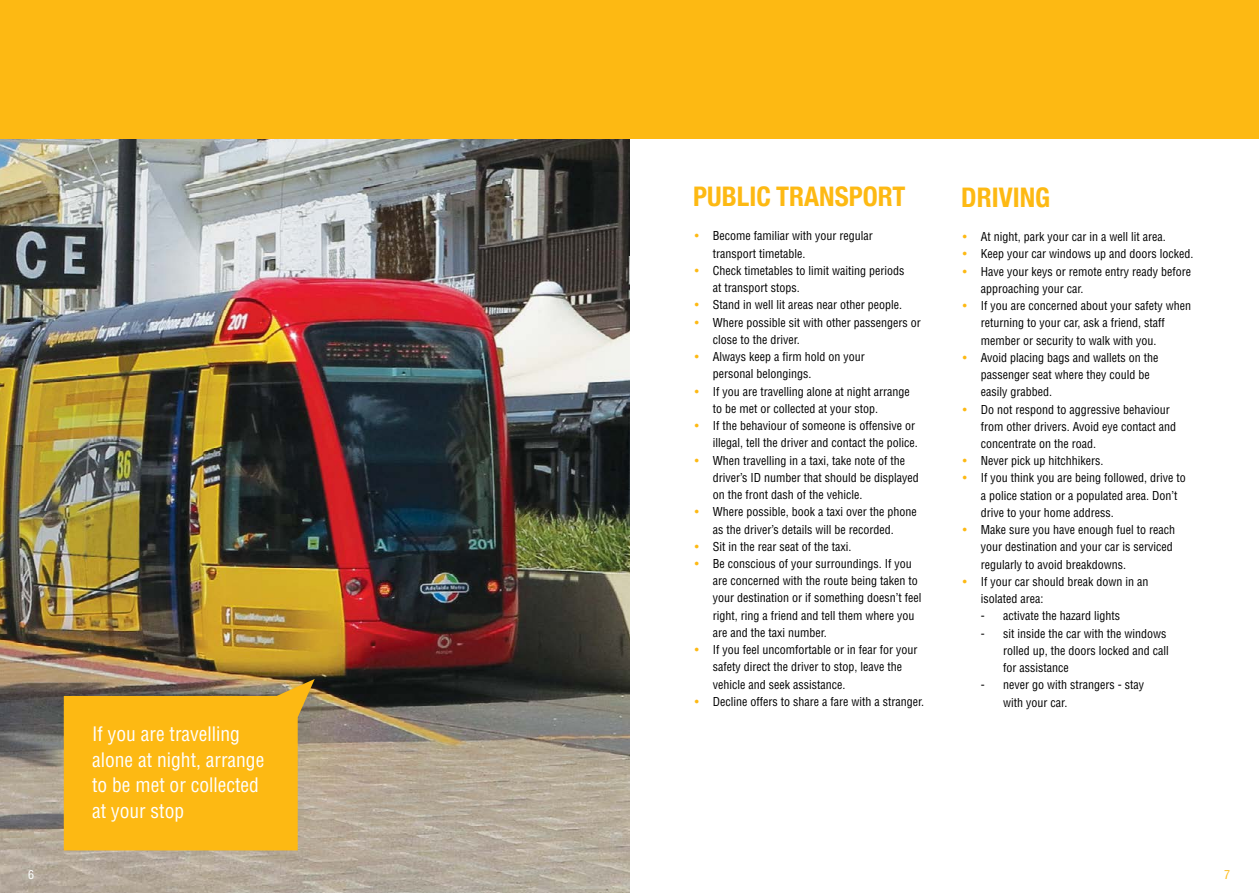
<style>
.page{position:relative;width:1259px;height:893px;background:#fff}
.page>*{position:absolute;margin:0;border:0;box-sizing:border-box;transform-origin:0 0}
.t1{font:700 condensed 27px "Helvetica Neue";color:#fdb913}
.t2{font:condensed 19.5px/25.5px "Helvetica LT";color:#fff}
.t3{font:condensed 12px/17.2px "Helvetica LT";color:#000}
.t4{font:condensed 12px "Helvetica LT";color:#fff}
.t5{font:condensed 12px "Helvetica LT";color:#fdb913}
.s1{color:#fdb913}
</style>
<div class="page">
<img style="left:0;top:139px;width:629px;height:754px">
<svg style="left:64px;top:679px;width:251px;height:171px;background:#ecb021"></svg>
<div style="left:0;top:0;width:1259px;height:139px;background:#fdb913"></div>
<h2 class="t2" style="left:92px;top:721px;width:174px">If you are travelling alone at night, arrange to be met or collected at your stop</h2>
<h1 class="t1" style="left:693px;top:180px;width:214px">PUBLIC TRANSPORT</h1>
<p class="t3" style="left:713px;top:227px;width:161px;text-indent:-18px"><span class="s1">•</span> Become familiar with your regular transport timetable.</p>
<p class="t3" style="left:713px;top:262px;width:193px;text-indent:-18px"><span class="s1">•</span> Check timetables to limit waiting periods at transport stops.</p>
<p class="t3" style="left:695px;top:296px;width:209px"><span class="s1">•</span> Stand in well lit areas near other people.</p>
<p class="t3" style="left:713px;top:313px;width:209px;text-indent:-18px"><span class="s1">•</span> Where possible sit with other passengers or close to the driver.</p>
<p class="t3" style="left:713px;top:348px;width:153px;text-indent:-18px"><span class="s1">•</span> Always keep a firm hold on your personal belongings.</p>
<p class="t3" style="left:713px;top:382px;width:198px;text-indent:-18px"><span class="s1">•</span> If you are travelling alone at night arrange to be met or collected at your stop.</p>
<p class="t3" style="left:695px;top:417px;width:224px;text-align:right"><span class="s1">•</span> If the behaviour of someone is offensive or illegal, tell the driver and contact the police.</p>
<p class="t3" style="left:713px;top:451px;width:207px;text-indent:-18px"><span class="s1">•</span> When travelling in a taxi, take note of the driver’s ID number that should be displayed on the front dash of the vehicle.</p>
<p class="t3" style="left:695px;top:503px;width:223px;text-align:center"><span class="s1">•</span> Where possible, book a taxi over the phone as the driver’s details will be recorded.</p>
<p class="t3" style="left:695px;top:538px;width:158px"><span class="s1">•</span> Sit in the rear seat of the taxi.</p>
<p class="t3" style="left:713px;top:555px;width:210px;text-indent:-18px"><span class="s1">•</span> Be conscious of your surroundings. If you are concerned with the route being taken to your destination or if something doesn’t feel right, ring a friend and tell them where you are and the taxi number.</p>
<p class="t3" style="left:713px;top:641px;width:206px;text-indent:-18px"><span class="s1">•</span> If you feel uncomfortable or in fear for your safety direct the driver to stop, leave the vehicle and seek assistance.</p>
<p class="t3" style="left:695px;top:693px;width:231px"><span class="s1">•</span> Decline offers to share a fare with a stranger.</p>
<h1 class="t1" style="left:961px;top:181px;width:90px">DRIVING</h1>
<p class="t3" style="left:962px;top:228px;width:204px"><span class="s1">•</span> At night, park your car in a well lit area.</p>
<p class="t3" style="left:962px;top:245px;width:232px"><span class="s1">•</span> Keep your car windows up and doors locked.</p>
<p class="t3" style="left:980px;top:262px;width:212px;text-indent:-18px"><span class="s1">•</span> Have your keys or remote entry ready before approaching your car.</p>
<p class="t3" style="left:980px;top:297px;width:212px;text-indent:-18px"><span class="s1">•</span> If you are concerned about your safety when returning to your car, ask a friend, staff member or security to walk with you.</p>
<p class="t3" style="left:980px;top:349px;width:179px;text-indent:-18px"><span class="s1">•</span> Avoid placing bags and wallets on the passenger seat where they could be easily grabbed.</p>
<p class="t3" style="left:980px;top:400px;width:197px;text-indent:-18px"><span class="s1">•</span> Do not respond to aggressive behaviour from other drivers. Avoid eye contact and concentrate on the road.</p>
<p class="t3" style="left:962px;top:452px;width:142px"><span class="s1">•</span> Never pick up hitchhikers.</p>
<p class="t3" style="left:980px;top:469px;width:206px;text-indent:-18px"><span class="s1">•</span> If you think you are being followed, drive to a police station or a populated area. Don’t drive to your home address.</p>
<p class="t3" style="left:980px;top:521px;width:196px;text-indent:-18px"><span class="s1">•</span> Make sure you have enough fuel to reach your destination and your car is serviced regularly to avoid breakdowns.</p>
<p class="t3" style="left:980px;top:573px;width:169px;text-indent:-18px"><span class="s1">•</span> If your car should break down in an isolated area:</p>
<p class="t3" style="left:980px;top:607px;width:141px">- activate the hazard lights</p>
<p class="t3" style="left:1003px;top:625px;width:167px;text-indent:-22px">- sit inside the car with the windows rolled up, the doors locked and call for assistance</p>
<p class="t3" style="left:1003px;top:676px;width:142px;text-indent:-22px">- never go with strangers - stay with your car.</p>
<p class="t4" style="left:28px;top:867px;width:7px">6</p>
<p class="t5" style="left:1224px;top:867px;width:7px">7</p>
</div>
